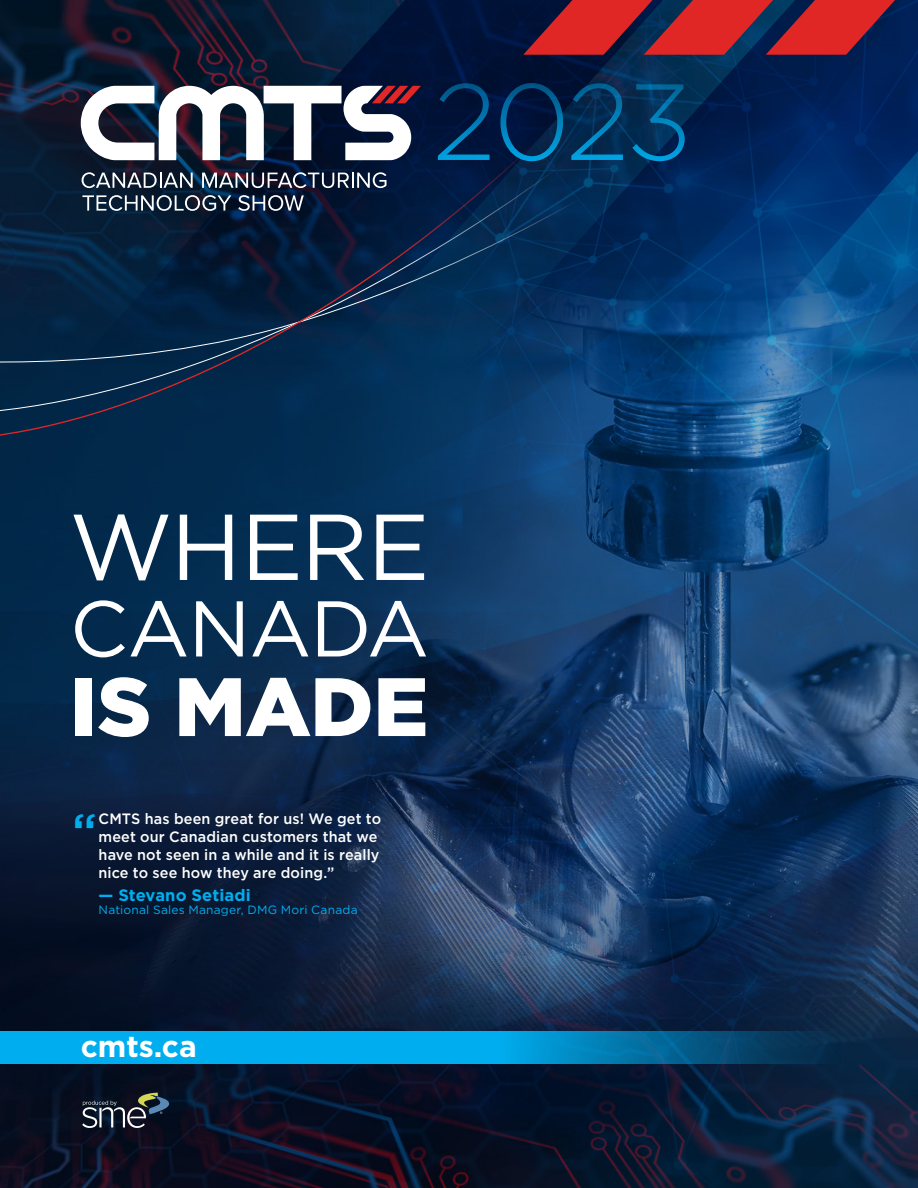
<style>
.page{position:relative;width:918px;height:1188px;background:#fff}
.page>*{position:absolute;margin:0;border:0;box-sizing:border-box;transform-origin:0 0}
.t1{font:300 108px "Gotham";color:#00aeef}
.t2{font:93.3px "Gotham";letter-spacing:-.015em;color:#fff}
.t3{font:900 82.65px "Gotham";letter-spacing:-.005em;color:#fff}
.t4{font:78.75px "Gotham";letter-spacing:-.015em;color:#fff}
.t5{font:500 49.5px "Gotham";color:#00aeef}
.t6{font:700 30px "Gotham";color:#fff}
.t7{font:700 16.5px "Gotham";letter-spacing:.005em;color:#00aeef}
.t8{font:500 15px/18px "Gotham";letter-spacing:.01em;color:#fff;scale:.96 1}
.t9{font:12px "Gotham";letter-spacing:.02em;color:#00aeef}
</style>
<div class="page">
<img style="left:0;top:434px;width:918px;height:754px">
<svg style="left:718px;top:55px;width:82px;height:379px;background:#0d417b"></svg>
<svg style="left:800px;top:0;width:118px;height:434px;background:#07417e"></svg>
<svg style="left:669px;top:55px;width:49px;height:401px;background:#013266"></svg>
<svg style="left:0;top:0;width:669px;height:475px;background:#062549"></svg>
<svg style="left:523px;top:0;width:372px;height:55px;background:#902534"></svg>
<svg style="left:0;top:1031px;width:838px;height:33px;background:#0190ca"></svg>
<svg style="left:82px;top:172px;width:111px;height:16px"></svg>
<svg style="left:202px;top:172px;width:185px;height:16px"></svg>
<svg style="left:82px;top:195px;width:149px;height:16px;background:#4a5868"></svg>
<svg style="left:238px;top:195px;width:66px;height:16px"></svg>
<svg style="left:81px;top:86px;width:340px;height:74px"></svg>
<svg style="left:82px;top:1093px;width:87px;height:35px;background:#363f49"></svg>
<h1 class="t1" style="left:433px;top:53px;width:261px">2023</h1>
<h2 class="t2" style="left:69px;top:487px;width:362px">WHERE</h2>
<h3 class="t4" style="left:70px;top:578px;width:361px">CANADA</h3>
<h3 class="t3" style="left:70px;top:650px;width:360px">IS MADE</h3>
<p class="t8" style="left:99px;top:810px;width:296px">CMTS has been great for us! We get to meet our Canadian customers that we have not seen in a while and it is really nice to see how they are doing.”</p>
<p class="t7" style="left:99px;top:884px;width:154px">— Stevano Setiadi</p>
<p class="t9" style="left:99px;top:902px;width:261px">National Sales Manager, DMG Mori Canada</p>
<h3 class="t5" style="left:72px;top:799px;width:26px">“</h3>
<h3 class="t6" style="left:81px;top:1026px;width:118px">cmts.ca</h3>
</div>
